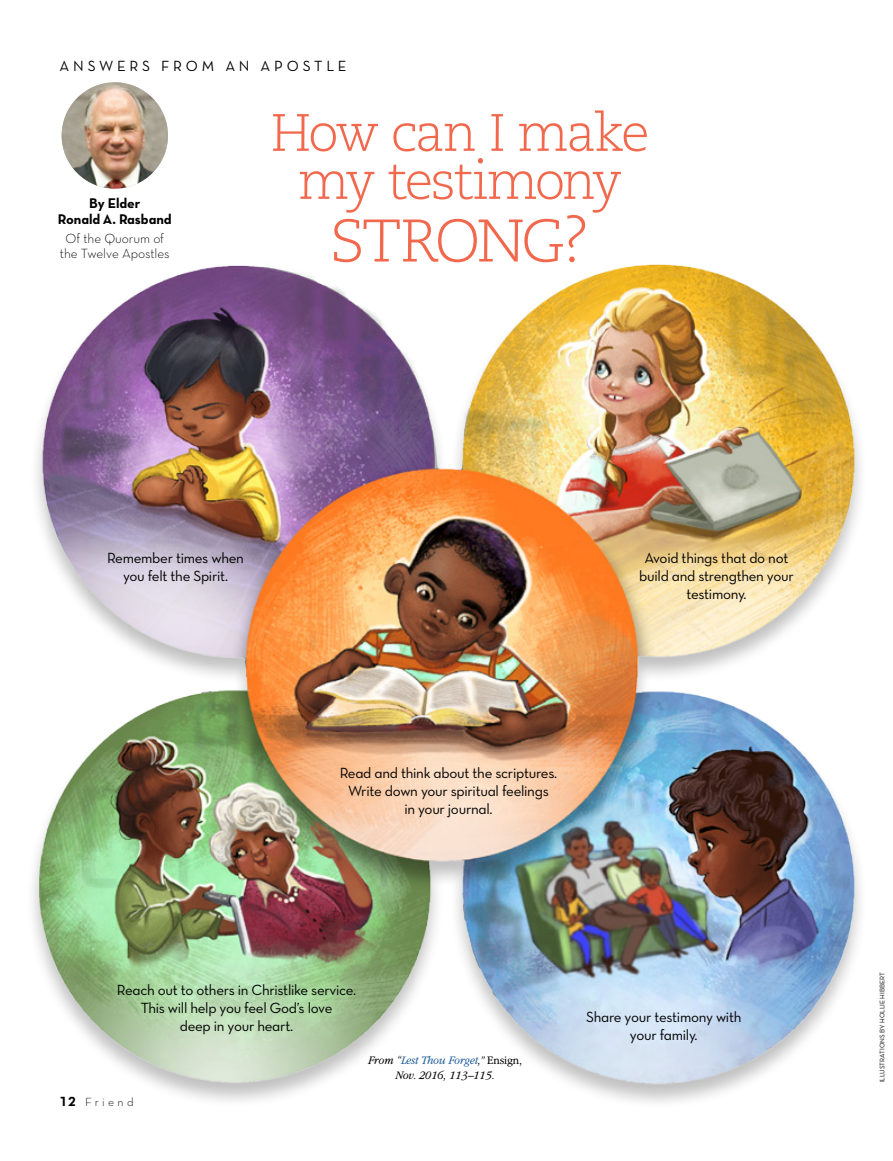
<style>
.page{position:relative;width:893px;height:1161px;background:#fff}
.page>*{position:absolute;margin:0;border:0;box-sizing:border-box;transform-origin:0 0}
.t1{font:300 60px "Caecilialds Std";letter-spacing:-.06em;color:#f2684d}
.t2{font:300 52.5px/48px "Caecilialds Std";letter-spacing:-.055em;color:#f2684d;text-align:center}
.CAP_para{font:15px/18px "Neutralds Lat Book Alt";letter-spacing:-.02em;color:#000;text-align:center}
.CAP_para-2{font:15px "Neutralds Lat Book Alt";letter-spacing:.25em;color:#000}
.ARTCL-BY_para_first{font:14.25px/15.8px "Neutralds Lat Bold Alt";letter-spacing:-.005em;color:#000;text-align:center}
.ARTCL-BY_para{font:13.5px/15px "Neutralds Lat Light Alt";letter-spacing:-.005em;color:#000;text-align:center}
.ARTCL-EVT_para{font:italic 300 12px/15px "Garamondlds Lat Plus";letter-spacing:-.01em;color:#000;text-align:center;scale:.95 1}
.Folio_L{font:12px "Neutralds Lat Light Alt";letter-spacing:.28em;color:#000}
.t3{font:6.75px "Neutralds Lat Book Alt";color:#000}
.s1{font-family:"Neutralds Lat Bold Alt";font-size:13.5px}
.s2{color:#215e9e}
.s3{font-style:normal}
</style>
<div class="page">
<img style="left:62px;top:82px;width:106px;height:107px;border-radius:53px">
<img style="left:33px;top:264px;width:828px;height:838px">
<p class="CAP_para-2" style="left:60px;top:55px;width:289px">ANSWERS FROM AN APOSTLE</p>
<p class="ARTCL-BY_para_first" style="left:58px;top:195px;width:115px">By Elder<br>Ronald A. Rasband</p>
<p class="ARTCL-BY_para" style="left:60px;top:231px;width:111px">Of the Quorum of the Twelve Apostles</p>
<p class="t2" style="left:270px;top:111px;width:380px">How can I make my testimony</p>
<p class="t1" style="left:330px;top:207px;width:262px">STRONG?</p>
<p class="CAP_para" style="left:107px;top:548px;width:138px">Remember times when you felt the Spirit.</p>
<p class="CAP_para" style="left:340px;top:764px;width:219px">Read and think about the scriptures.<br>Write down your spiritual feelings<br>in your journal.</p>
<p class="CAP_para" style="left:639px;top:548px;width:156px">Avoid things that do not build and strengthen your testimony.</p>
<p class="CAP_para" style="left:117px;top:980px;width:241px">Reach out to others in Christlike service.<br>This will help you feel God’s love<br>deep in your heart.</p>
<p class="Folio_L" style="left:60px;top:1093px;width:76px"><span class="s1">12</span> Friend</p>
<p class="ARTCL-EVT_para" style="left:368px;top:1053px;width:164px">From “<span class="s2">Lest Thou Forget</span>,” <span class="s3">Ensign,<br></span>Nov. 2016, 113–115.</p>
<p class="CAP_para" style="left:586px;top:1008px;width:157px">Share your testimony with your family.</p>
<p class="t3" style="left:877px;top:1082px;width:112px;rotate:-90deg">ILLUSTRATIONS BY HOLLIE HIBBERT</p>
</div>
